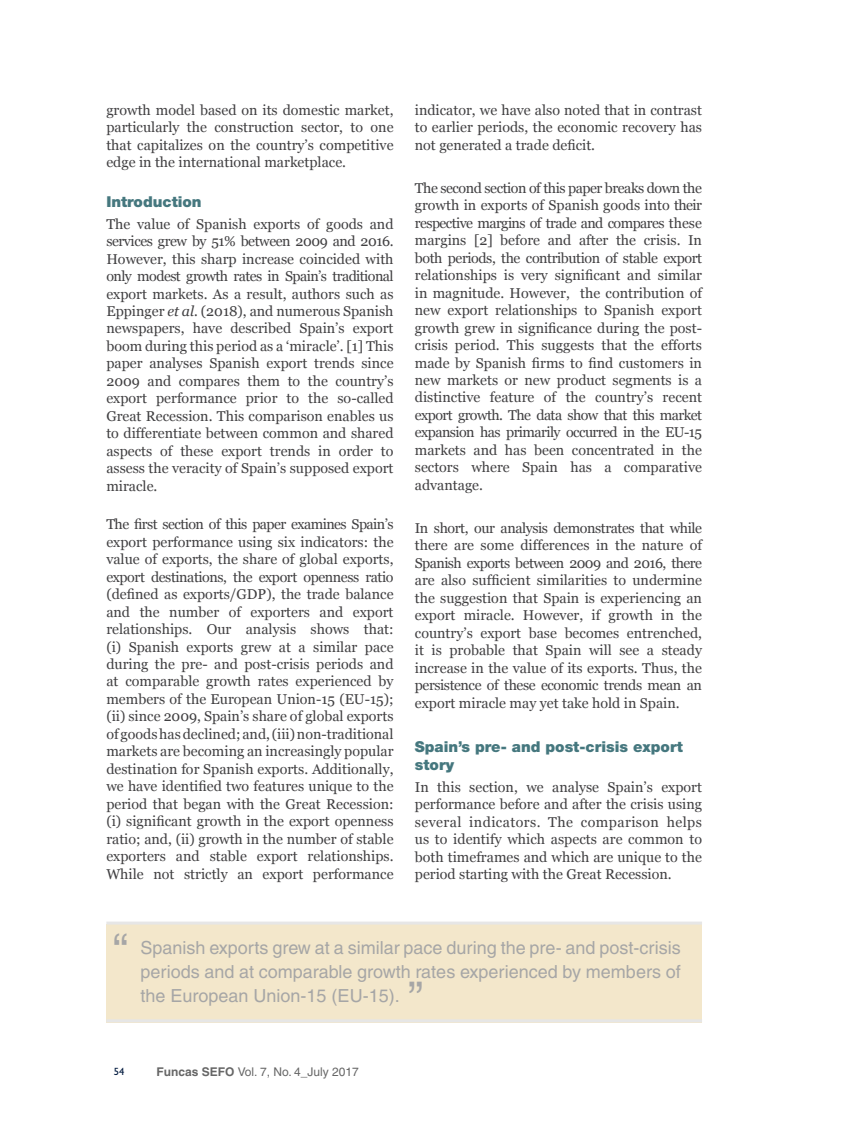
<style>
.page{position:relative;width:851px;height:1127px;background:#fff}
.page>*{position:absolute;margin:0;border:0;box-sizing:border-box;transform-origin:0 0}
.t1{font:45px "Helvetica";color:#a6a6a6}
.t2{font:18px/24px "Helvetica";color:#a6a6a6;text-align:justify}
.t3{font:900 15px/18.3px "Helvetica Neue";color:#45777e}
.t4{font:14.25px/17.4px "Georgia";color:#414042;text-align:justify}
.t5{font:12px "Helvetica";color:#666}
.t6{font:500 10.5px "Gill Sans MT Std";color:#00193e}
.s1{font-style:italic}
.s2{font-family:"Helvetica CE";font-weight:700}
</style>
<div class="page">
<div style="left:106px;top:924px;width:596px;height:99px;background:#f3e7cb"></div>
<hr style="left:106px;top:921px;width:596px;height:3px;background:#e6e6e6">
<hr style="left:106px;top:1019px;width:596px;height:3px;background:#e6e6e6">
<p class="t4" style="left:106px;top:102px;width:289px">growth model based on its domestic market, particularly the construction sector, to one that capitalizes on the country’s competitive edge in the international marketplace.</p>
<p class="t3" style="left:106px;top:192px;width:97px">Introduction</p>
<p class="t4" style="left:106px;top:215px;width:289px">The value of Spanish exports of goods and services grew by 51% between 2009 and 2016.<br>However, this sharp increase coincided with only modest growth rates in Spain’s traditional export markets. As a result, authors such as Eppinger <span class="s1">et al.</span> (2018), and numerous Spanish newspapers, have described Spain’s export boom during this period as a ‘miracle’. [1] This paper analyses Spanish export trends since 2009 and compares them to the country’s export performance prior to the so-called Great Recession. This comparison enables us to differentiate between common and shared aspects of these export trends in order to assess the veracity of Spain’s supposed export miracle.</p>
<p class="t4" style="left:106px;top:516px;width:289px">The first section of this paper examines Spain’s export performance using six indicators: the value of exports, the share of global exports, export destinations, the export openness ratio (defined as exports/GDP), the trade balance and the number of exporters and export relationships. Our analysis shows that: (i) Spanish exports grew at a similar pace during the pre- and post-crisis periods and at comparable growth rates experienced by members of the European Union-15 (EU-15); (ii) since 2009, Spain’s share of global exports of goods has declined; and, (iii) non-traditional markets are becoming an increasingly popular destination for Spanish exports. Additionally, we have identified two features unique to the period that began with the Great Recession: (i) significant growth in the export openness ratio; and, (ii) growth in the number of stable exporters and stable export relationships.<br>While not strictly an export performance</p>
<p class="t4" style="left:415px;top:101px;width:289px">indicator, we have also noted that in contrast to earlier periods, the economic recovery has not generated a trade deficit.</p>
<p class="t4" style="left:415px;top:179px;width:289px">The second section of this paper breaks down the growth in exports of Spanish goods into their respective margins of trade and compares these margins [2] before and after the crisis. In both periods, the contribution of stable export relationships is very significant and similar in magnitude. However, the contribution of new export relationships to Spanish export growth grew in significance during the post&shy;crisis period. This suggests that the efforts made by Spanish firms to find customers in new markets or new product segments is a distinctive feature of the country’s recent export growth. The data show that this market expansion has primarily occurred in the EU-15 markets and has been concentrated in the sectors where Spain has a comparative advantage.</p>
<p class="t4" style="left:415px;top:519px;width:289px">In short, our analysis demonstrates that while there are some differences in the nature of Spanish exports between 2009 and 2016, there are also sufficient similarities to undermine the suggestion that Spain is experiencing an export miracle. However, if growth in the country’s export base becomes entrenched, it is probable that Spain will see a steady increase in the value of its exports. Thus, the persistence of these economic trends mean an export miracle may yet take hold in Spain.</p>
<p class="t3" style="left:415px;top:737px;width:269px">Spain’s pre- and post-crisis export story</p>
<p class="t4" style="left:415px;top:778px;width:289px">In this section, we analyse Spain’s export performance before and after the crisis using several indicators. The comparison helps us to identify which aspects are common to both timeframes and which are unique to the period starting with the Great Recession.</p>
<h1 class="t1" style="left:113px;top:924px;width:16px">“</h1>
<p class="t2" style="left:140px;top:936px;width:541px">Spanish exports grew at a similar pace during the pre- and post-crisis periods and at comparable growth rates experienced by members of the European Union-15 (EU-15).</p>
<h1 class="t1" style="left:408px;top:972px;width:16px">”</h1>
<p class="t6" style="left:114px;top:1065px;width:12px">54</p>
<p class="t5" style="left:156px;top:1064px;width:204px"><span class="s2">Funcas SEFO</span> Vol. 7, No. 4_July 2017</p>
</div>
